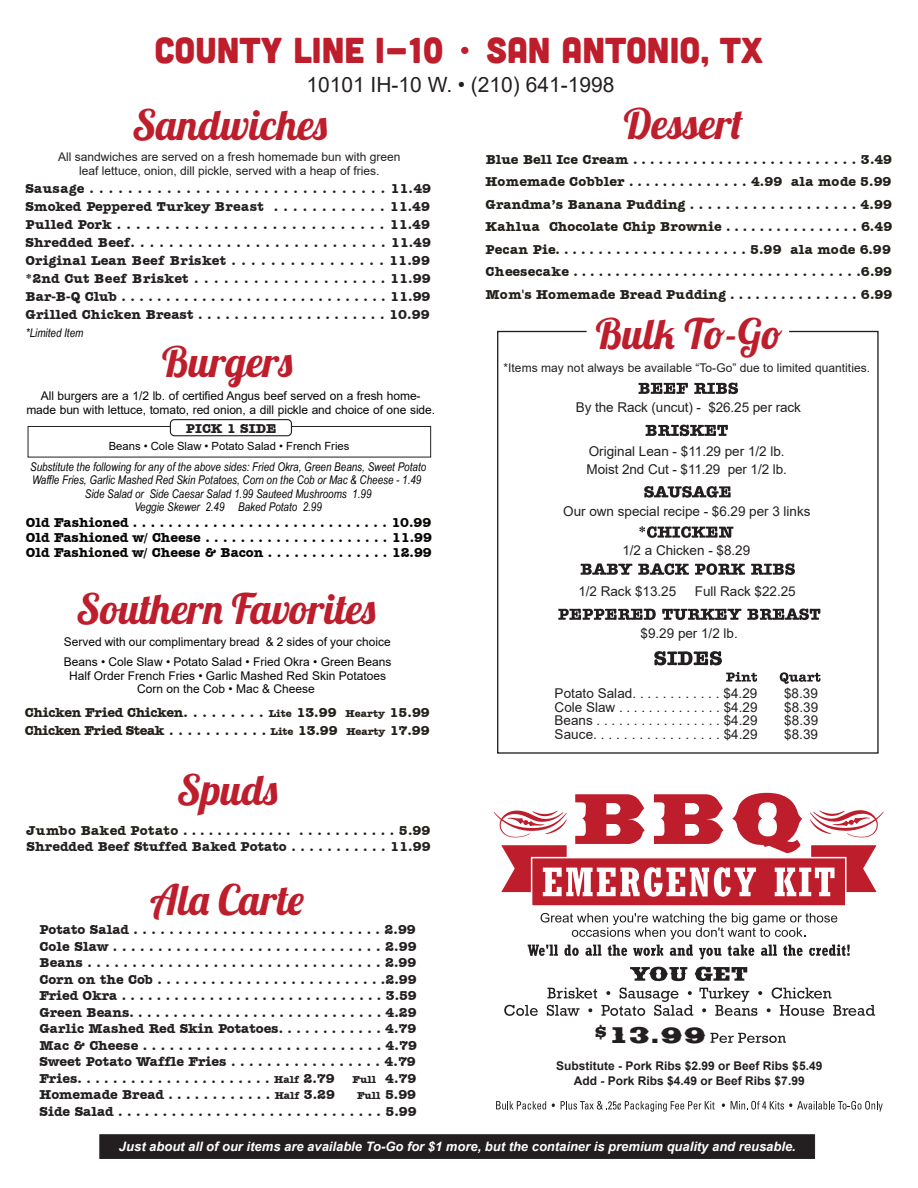
<style>
.page{position:relative;width:918px;height:1188px;background:#fff}
.page>*{position:absolute;margin:0;border:0;box-sizing:border-box;transform-origin:0 0}
.t1{font:42px "Lobster 1.4";color:#be1d2c}
.t2{font:42px "Lobster 1.4";letter-spacing:.02em;color:#be1d2c}
.t3{font:36px "Cubano";color:#be1d2c}
.t4{font:900 30.6px "Saddlebag";color:#231f20}
.t5{font:21px "Arial";color:#231f20}
.t6{font:700 13.5px/16.5px "Amer Typewriter IT Cby BT";color:#231f20;text-align:justify}
.t7{font:700 13.5px/22.5px "Amer Typewriter IT Cby BT";color:#23201b;text-align:justify}
.t8{font:13.5px/18px "Arial";color:#231f20}
.t9{font:700 13.5px/15px "Amer Typewriter IT Cby BT";letter-spacing:-.005em;color:#050504;text-align:justify}
.t10{font:700 13.5px/18px "Amer Typewriter IT Cby BT";letter-spacing:-.025em;color:#23201b}
.t11{font:700 13.5px "Amer Typewriter IT Cby BT";letter-spacing:.02em;color:#23201b}
.t12{font:italic 700 13.05px "Arial";color:#fff}
.t13{font:12px/13.5px "Arial";color:#050504;text-align:center}
.t14{font:italic 12px/13.5px "Arial Narrow";color:#050504;text-align:center}
.t15{font:12px/13.5px "Arial";color:#231f20;text-align:center}
.t16{font:700 12px/15px "Arial";color:#231f20;text-align:center}
.t17{font:11.25px "Arial";color:#050504}
.t18{font:700 10.5px "Amer Typewriter IT Cby BT";color:#231f20}
.s1{font-size:10.5px}
.s2{font-size:13.5px}
</style>
<div class="page">
<div style="left:100px;top:1135px;width:715px;height:24px;background:#231f20"></div>
<div style="left:531px;top:857px;width:316px;height:50px;background:#be1d2c;border:2px solid #fff"></div>
<svg style="left:494px;top:793px;width:390px;height:104px"></svg>
<svg style="left:630px;top:967px;width:57px;height:14px"></svg>
<svg style="left:694px;top:967px;width:53px;height:14px"></svg>
<svg style="left:710px;top:1033px;width:76px;height:10px"></svg>
<svg style="left:496px;top:1101px;width:50px;height:9px"></svg>
<svg style="left:552px;top:1103px;width:3px;height:4px"></svg>
<svg style="left:561px;top:1101px;width:154px;height:11px"></svg>
<svg style="left:722px;top:1103px;width:3px;height:4px"></svg>
<svg style="left:731px;top:1101px;width:152px;height:11px"></svg>
<svg style="left:504px;top:1005px;width:34px;height:11px"></svg>
<svg style="left:547px;top:988px;width:146px;height:28px"></svg>
<svg style="left:699px;top:988px;width:176px;height:28px"></svg>
<svg style="left:528px;top:913px;width:322px;height:46px"></svg>
<svg style="left:497px;top:330px;width:382px;height:424px"></svg>
<div style="left:28px;top:426px;width:403px;height:32px;border:1px solid #231f20"></div>
<div style="left:170px;top:420px;width:121px;height:16px;background:#fff;border-radius:4px"></div>
<div style="left:170px;top:419px;width:122px;height:17px;border:1px solid #231f20;border-radius:4px"></div>
<h2 class="t3" style="left:154px;top:27px;width:610px">COUNTY LINE I-10 • SAN ANTONIO, TX</h2>
<h3 class="t5" style="left:306px;top:70px;width:310px">10101 IH-10 W. • (210) 641-1998</h3>
<h1 class="t1" style="left:133px;top:98px;width:196px">Sandwiches</h1>
<p class="t15" style="left:58px;top:150px;width:344px">All sandwiches are served on a fresh homemade bun with green leaf lettuce, onion, dill pickle, served with a heap of fries.</p>
<p class="t6" style="left:25px;top:179px;width:407px;line-height:18px">Sausage...............................11.49<br>Smoked Peppered Turkey Breast . . . . . . . . . . . . 11.49<br>PulledPork............................11.49<br>ShreddedBeef...........................11.49<br>Original Lean Beef Brisket . . . . . . . . . . . . . . . . 11.99 *2nd Cut Beef Brisket . . . . . . . . . . . . . . . . . . . . 11.99<br>Bar-B-Q Club . . . . . . . . . . . . . . . . . . . . . . . . . . . . . . 11.99<br>Grilled Chicken Breast . . . . . . . . . . . . . . . . . . . . . 10.99</p>
<p class="t14" style="left:26px;top:326px;width:59px">*Limited Item</p>
<h1 class="t1" style="left:162px;top:335px;width:132px">Burgers</h1>
<p class="t13" style="left:26px;top:389px;width:410px">All burgers are a 1/2 lb. of certified Angus beef served on a fresh home&shy;made bun with lettuce, tomato, red onion, a dill pickle and choice of one side.</p>
<p class="t6" style="left:186px;top:420px;width:92px">PICK 1 SIDE</p>
<p class="t17" style="left:109px;top:439px;width:242px">Beans • Cole Slaw • Potato Salad • French Fries</p>
<p class="t14" style="left:30px;top:460px;width:398px">Substitute the following for any of the above sides: Fried Okra, Green Beans, Sweet Potato Waffle Fries, Garlic Mashed Red Skin Potatoes, Corn on the Cob or Mac &amp; Cheese - 1.49<br>Side Salad or Side Caesar Salad 1.99 Sauteed Mushrooms 1.99<br>Veggie Skewer 2.49 Baked Potato 2.99</p>
<p class="t9" style="left:26px;top:514px;width:408px">Old Fashioned . . . . . . . . . . . . . . . . . . . . . . . . . . . . . 10.99<br>Old Fashioned w/ Cheese . . . . . . . . . . . . . . . . . . . . . 11.99<br>Old Fashioned w/ Cheese &amp; Bacon . . . . . . . . . . . . . . 12.99</p>
<h1 class="t1" style="left:77px;top:582px;width:301px">Southern Favorites</h1>
<p class="t13" style="left:64px;top:635px;width:328px">Served with our complimentary bread &amp; 2 sides of your choice</p>
<p class="t13" style="left:64px;top:655px;width:329px">Beans • Cole Slaw • Potato Salad • Fried Okra • Green Beans<br>Half Order French Fries • Garlic Mashed Red Skin Potatoes<br>Corn on the Cob • Mac &amp; Cheese</p>
<p class="t10" style="left:25px;top:703px;width:406px">Chicken Fried Chicken. . . . . . . . . <span class="s1">Lite</span> 13.99 <span class="s1">Hearty</span> 15.99<br>Chicken Fried Steak . . . . . . . . . . . <span class="s1">Lite</span> 13.99 <span class="s1">Hearty</span> 17.99</p>
<h1 class="t1" style="left:177px;top:763px;width:102px">Spuds</h1>
<p class="t11" style="left:27px;top:822px;width:406px">Jumbo Baked Potato . . . . . . . . . . . . . . . . . . . . . . . . 5.99</p>
<p class="t6" style="left:27px;top:838px;width:406px">Shredded Beef Stuffed Baked Potato . . . . . . . . . . . 11.99</p>
<h1 class="t1" style="left:150px;top:873px;width:155px">Ala Carte</h1>
<p class="t6" style="left:40px;top:921px;width:379px">Potato Salad . . . . . . . . . . . . . . . . . . . . . . . . . . . . 2.99<br>Cole Slaw . . . . . . . . . . . . . . . . . . . . . . . . . . . . . . 2.99<br>Beans . . . . . . . . . . . . . . . . . . . . . . . . . . . . . . . . . 2.99<br>Corn on the Cob . . . . . . . . . . . . . . . . . . . . . . . . . .2.99<br>Fried Okra . . . . . . . . . . . . . . . . . . . . . . . . . . . . . . 3.59<br>Green Beans. . . . . . . . . . . . . . . . . . . . . . . . . . . . . 4.29<br>Garlic Mashed Red Skin Potatoes. . . . . . . . . . . . 4.79<br>Mac &amp; Cheese . . . . . . . . . . . . . . . . . . . . . . . . . . . 4.79<br>Sweet Potato Waffle Fries . . . . . . . . . . . . . . . . . 4.79<br>Fries. . . . . . . . . . . . . . . . . . . . . . <span class="s1">Half</span> 2.79</p>
<p class="t18" style="left:353px;top:1073px;width:65px">Full <span class="s2">4.79</span></p>
<p class="t6" style="left:40px;top:1086px;width:297px">Homemade Bread . . . . . . . . . . . . <span class="s1">Half</span> 3.29</p>
<p class="t18" style="left:357px;top:1089px;width:61px">Full <span class="s2">5.99</span></p>
<p class="t6" style="left:40px;top:1103px;width:379px">Side Salad . . . . . . . . . . . . . . . . . . . . . . . . . . . . . . 5.99</p>
<h1 class="t2" style="left:624px;top:97px;width:121px">Dessert</h1>
<p class="t7" style="left:486px;top:147px;width:408px">Blue BellIceCream................. . . . . . . . . . 3.49<br>Homemade Cobbler . . . . . . . . . . . . . . 4.99 ala mode 5.99<br>Grandma’s Banana Pudding . . . . . . . . . . . . . . . . . . . 4.99<br>Kahlua Chocolate Chip Brownie . . . . . . . . . . . . . . . . 6.49<br>Pecan Pie. . . . . . . . . . . . . . . . . . . . . . 5.99 ala mode 6.99<br>Cheesecake......................... . . . . . . . . .6.99<br>Mom's Homemade Bread Pudding . . . . . . . . . . . . . . . 6.99</p>
<h1 class="t1" style="left:596px;top:307px;width:188px">Bulk To-Go</h1>
<p class="t15" style="left:504px;top:361px;width:368px">*Items may not always be available “To-Go” due to limited quantities.</p>
<p class="t8" style="left:576px;top:399px;width:227px">By the Rack (uncut) - $26.25 per rack</p>
<p class="t8" style="left:587px;top:442px;width:202px">Original Lean - $11.29 per 1/2 lb.<br>Moist 2nd Cut - $11.29 per 1/2 lb.</p>
<p class="t8" style="left:563px;top:502px;width:249px">Our own special recipe - $6.29 per 3 links</p>
<p class="t8" style="left:622px;top:541px;width:129px">1/2 a Chicken - $8.29</p>
<p class="t8" style="left:578px;top:582px;width:99px">1/2 Rack $13.25</p>
<p class="t8" style="left:695px;top:582px;width:102px">Full Rack $22.25</p>
<p class="t8" style="left:641px;top:625px;width:99px">$9.29 per 1/2 lb.</p>
<p class="t8" style="left:555px;top:684px;width:204px">Potato Salad. . . . . . . . . . . . $4.29</p>
<p class="t8" style="left:784px;top:684px;width:35px">$8.39</p>
<p class="t8" style="left:555px;top:698px;width:205px">Cole Slaw . . . . . . . . . . . . . . $4.29</p>
<p class="t8" style="left:784px;top:698px;width:35px">$8.39</p>
<p class="t8" style="left:555px;top:711px;width:205px">Beans . . . . . . . . . . . . . . . . . $4.29</p>
<p class="t8" style="left:784px;top:711px;width:35px">$8.39</p>
<p class="t8" style="left:555px;top:725px;width:204px">Sauce. . . . . . . . . . . . . . . . . $4.29</p>
<p class="t8" style="left:784px;top:725px;width:35px">$8.39</p>
<h3 class="t4" style="left:595px;top:1019px;width:113px"><sup>$</sup>13.99</h3>
<p class="t16" style="left:556px;top:1059px;width:268px">Substitute - Pork Ribs $2.99 or Beef Ribs $5.49<br>Add - Pork Ribs $4.49 or Beef Ribs $7.99</p>
<p class="t12" style="left:119px;top:1138px;width:678px">Just about all of our items are available To-Go for $1 more, but the container is premium quality and reusable.</p>
</div>
